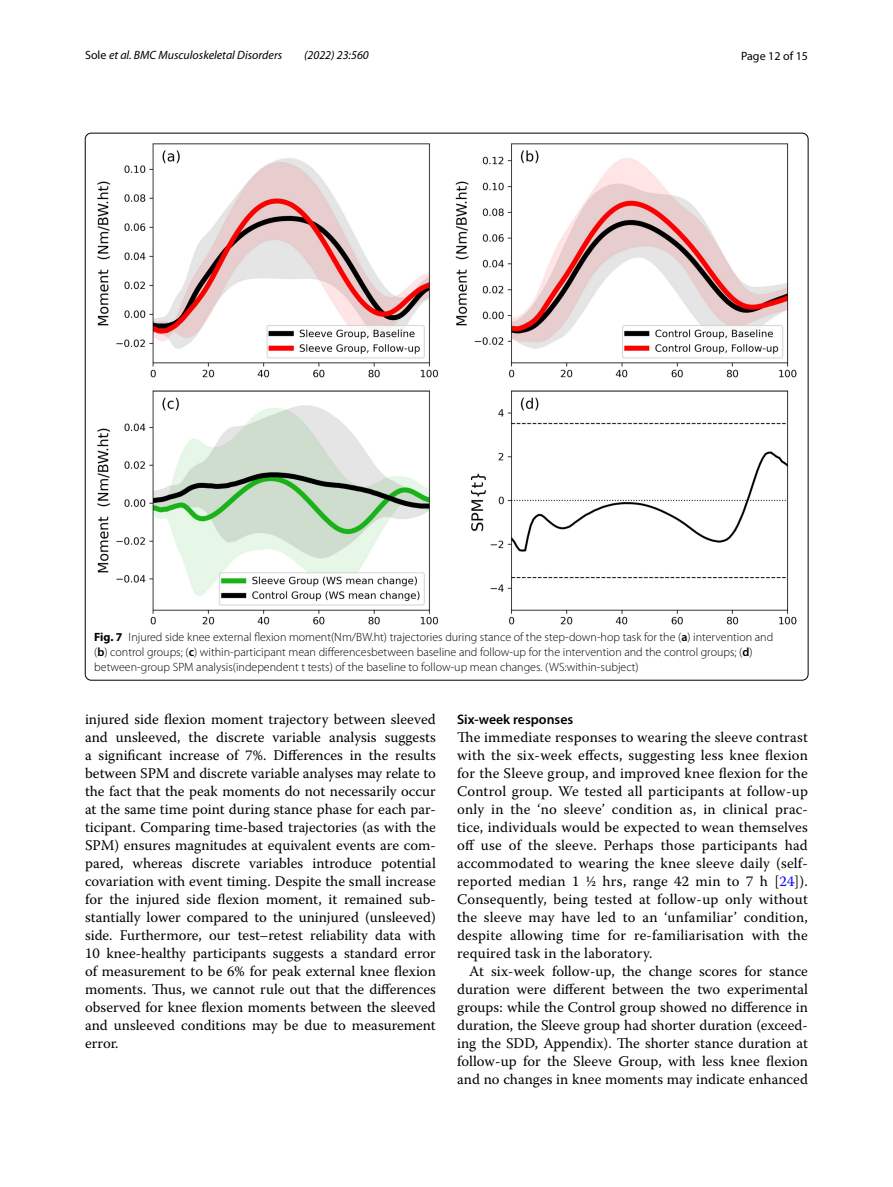
<style>
.page{position:relative;width:893px;height:1187px;background:#fff}
.page>*{position:absolute;margin:0;border:0;box-sizing:border-box;transform-origin:0 0}
.t1{font:14.7px/18px "Warnock Pro";color:#000;text-align:justify}
.t2{font:600 13.8px "Myriad Pro";color:#000}
.t3{font:300 12px/15px "Myriad Pro";color:#000}
.t4{font:italic 12px "Myriad Pro";color:#000}
.t5{font:12px "Myriad Pro";color:#000}
.s1{font-style:normal}
.s2{font-weight:700}
.s3{font-weight:600}
.s4{color:#00f}
</style>
<div class="page">
<img style="left:97px;top:143px;width:700px;height:482px">
<p class="t4" style="left:85px;top:48px;width:199px"><span class="s1">Sole</span> et al. BMC Musculoskeletal Disorders</p>
<p class="t4" style="left:304px;top:48px;width:66px">(2022) 23:560</p>
<p class="t5" style="left:741px;top:48px;width:68px">Page 12 of 15</p>
<p class="t3" style="left:94px;top:629px;width:680px"><span class="s2">Fig. 7</span> Injured side knee external flexion moment(Nm/BW.ht) trajectories during stance of the step-down-hop task for the (<span class="s3">a</span>) intervention and (<span class="s3">b</span>) control groups; (<span class="s3">c</span>) within-participant mean differencesbetween baseline and follow-up for the intervention and the control groups; (<span class="s3">d</span>) between-group SPM analysis(independent t tests) of the baseline to follow-up mean changes. (WS:within-subject)</p>
<p class="t1" style="left:85px;top:710px;width:352px">injured side flexion moment trajectory between sleeved and unsleeved, the discrete variable analysis suggests a significant increase of 7%. Differences in the results between SPM and discrete variable analyses may relate to the fact that the peak moments do not necessarily occur at the same time point during stance phase for each par&shy;ticipant. Comparing time-based trajectories (as with the SPM) ensures magnitudes at equivalent events are com&shy;pared, whereas discrete variables introduce potential covariation with event timing. Despite the small increase for the injured side flexion moment, it remained sub&shy;stantially lower compared to the uninjured (unsleeved) side. Furthermore, our test–retest reliability data with 10 knee-healthy participants suggests a standard error of measurement to be 6% for peak external knee flexion moments. Thus, we cannot rule out that the differences observed for knee flexion moments between the sleeved and unsleeved conditions may be due to measurement error.</p>
<p class="t2" style="left:457px;top:710px;width:118px">Six‑week responses</p>
<p class="t1" style="left:457px;top:727px;width:352px">The immediate responses to wearing the sleeve contrast with the six-week effects, suggesting less knee flexion for the Sleeve group, and improved knee flexion for the Control group. We tested all participants at follow-up only in the ‘no sleeve’ condition as, in clinical prac&shy;tice, individuals would be expected to wean themselves off use of the sleeve. Perhaps those participants had accommodated to wearing the knee sleeve daily (self&shy;reported median 1 ½ hrs, range 42 min to 7 h [<span class="s4">24</span>]).<br>Consequently, being tested at follow-up only without the sleeve may have led to an ‘unfamiliar’ condition, despite allowing time for re-familiarisation with the required task in the laboratory.</p>
<p class="t1" style="left:457px;top:961px;width:352px;text-indent:12px">At six-week follow-up, the change scores for stance duration were different between the two experimental groups: while the Control group showed no difference in duration, the Sleeve group had shorter duration (exceed&shy;ing the SDD, Appendix). The shorter stance duration at follow-up for the Sleeve Group, with less knee flexion and no changes in knee moments may indicate enhanced</p>
</div>
